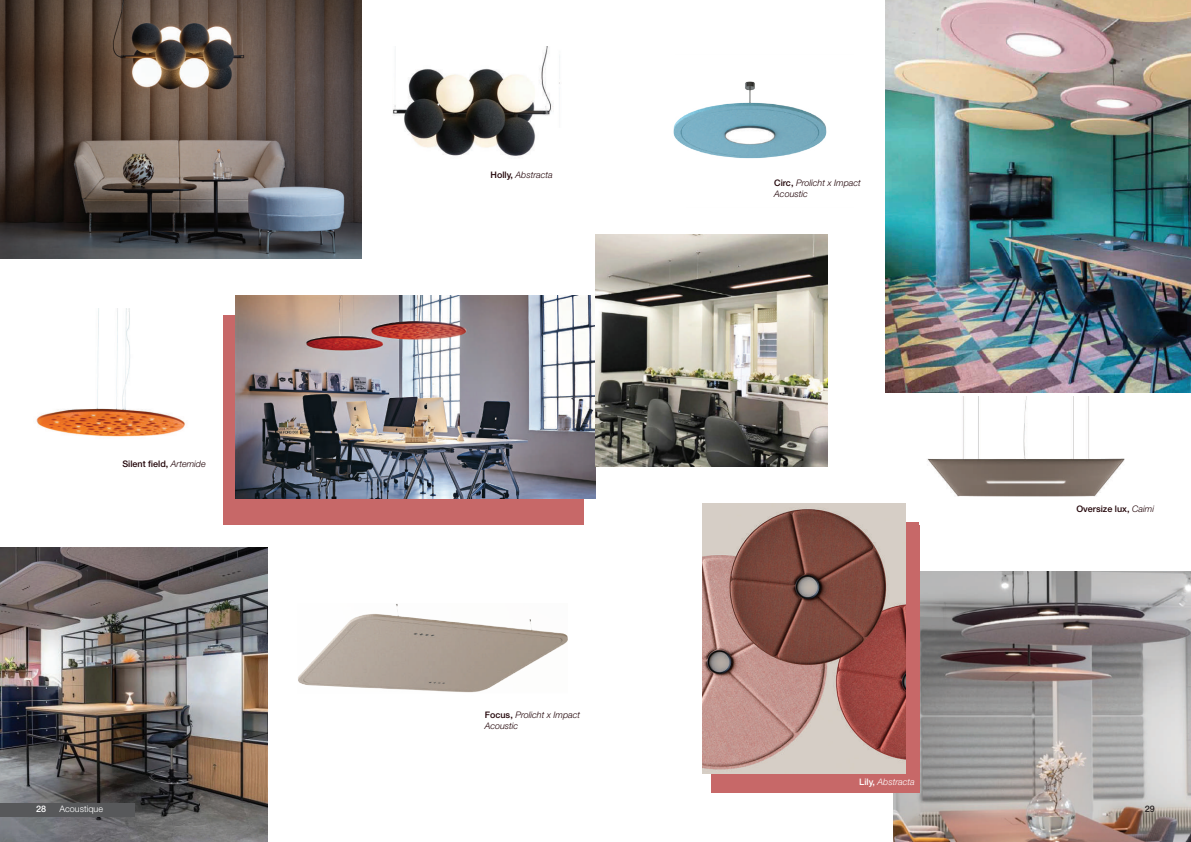
<style>
.page{position:relative;width:1191px;height:842px;background:#fff}
.page>*{position:absolute;margin:0;border:0;box-sizing:border-box;transform-origin:0 0}
.t1{font:italic 300 9px/10.8px "Helvetica Neue LT Std";color:#210307}
.t2{font:500 9px "Helvetica Neue LT Std";color:#210307}
.t3{font:italic 300 9px "Helvetica Neue LT Std";color:#fff}
.t4{font:300 9px "Helvetica Neue LT Std";color:#fff}
.t5{font:500 9px "Helvetica Neue LT Std";color:#fff}
.t6{font:500 9px "Helvetica Neue LT Std";color:#231f20}
.s1{font-weight:300;font-style:italic}
.s2{font-weight:500;font-style:normal}
</style>
<div class="page">
<div style="left:223px;top:315px;width:360px;height:209px;background:#c76868"></div>
<img style="left:392px;top:47px;width:168px;height:111px">
<img style="left:36px;top:308px;width:149px;height:129px">
<img style="left:235px;top:296px;width:360px;height:202px">
<img style="left:0;top:0;width:361px;height:259px">
<img style="left:0;top:547px;width:268px;height:295px">
<img style="left:298px;top:604px;width:270px;height:89px">
<img style="left:893px;top:571px;width:298px;height:271px">
<div style="left:711px;top:522px;width:208px;height:270px;background:#c76868"></div>
<img style="left:927px;top:397px;width:198px;height:100px">
<img style="left:885px;top:0;width:306px;height:393px">
<img style="left:673px;top:81px;width:154px;height:78px">
<img style="left:703px;top:504px;width:202px;height:270px">
<img style="left:595px;top:235px;width:232px;height:231px">
<div style="left:0;top:803px;width:135px;height:14px;background:#57585a"></div>
<p class="t2" style="left:122px;top:458px;width:85px">Silent field, <span class="s1">Artemide</span></p>
<p class="t1" style="left:490px;top:169px;width:64px"><span class="s2">Holly,</span> Abstracta</p>
<p class="t1" style="left:485px;top:709px;width:97px"><span class="s2">Focus,</span> Prolicht x Impact<br>Acoustic</p>
<p class="t1" style="left:774px;top:178px;width:88px"><span class="s2">Circ,</span> Prolicht x Impact<br>Acoustic</p>
<p class="t3" style="left:859px;top:777px;width:57px"><span class="s2">Lily,</span> Abstracta</p>
<p class="t2" style="left:1076px;top:504px;width:79px">Oversize lux, <span class="s1">Caimi</span></p>
<p class="t5" style="left:36px;top:804px;width:12px">28</p>
<p class="t4" style="left:60px;top:804px;width:45px">Acoustique</p>
<p class="t6" style="left:1145px;top:804px;width:12px">29</p>
</div>
